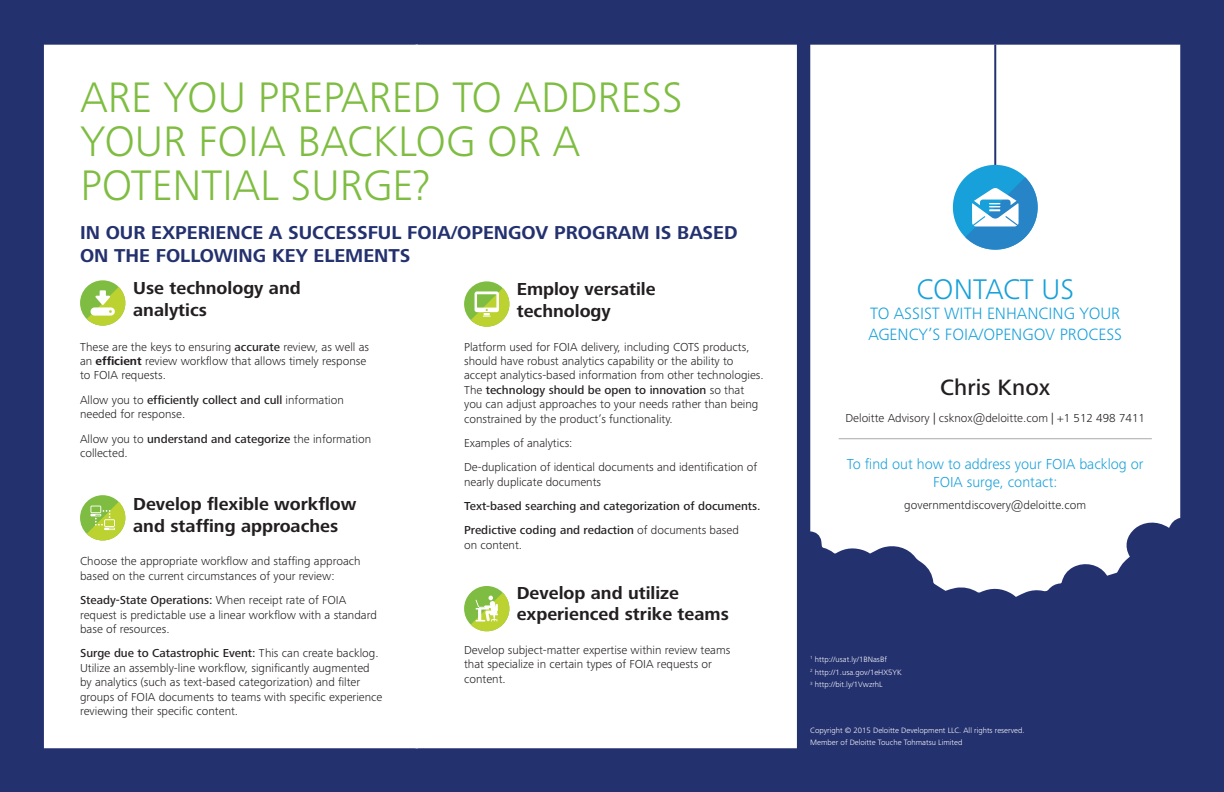
<style>
.page{position:relative;width:1224px;height:792px;background:#24316f}
.page>*{position:absolute;margin:0;border:0;box-sizing:border-box;transform-origin:0 0}
.t1{font:300 44.3px/44px "Frutiger Next Pro";color:#7ebd41}
.t2{font:300 29.5px "Frutiger Next Pro";letter-spacing:-.01em;color:#17a0da}
.t3{font:500 23px "Frutiger Next Pro";color:#231f20}
.t4{font:700 19.4px/23.2px "Frutiger Next Pro";color:#24316f}
.t5{font:700 18px/21.6px "Frutiger Next Pro";color:#231f20}
.t6{font:300 17px/20.4px "Frutiger Next Pro";color:#17a0da}
.t7{font:300 15px/18px "Frutiger Next Pro";color:#17a0da;text-align:center}
.t8{font:300 12px/14.4px "Frutiger Next Pro";color:#231f20}
.t9{font:500 12px/24.4px "Frutiger Next Pro";color:#231f20}
.t10{font:300 8px/12.6px "Frutiger Next Pro";color:#fff}
.s1{font-weight:500}
.s2{font-weight:700}
.s3{font-weight:300}
</style>
<div class="page">
<div style="left:44px;top:45px;width:372px;height:703px;background:#fff"></div>
<div style="left:810px;top:45px;width:370px;height:473px;background:#fff"></div>
<div style="left:416px;top:45px;width:381px;height:703px;background:#fff"></div>
<div style="left:80px;top:280px;width:45px;height:46px;background:#7ebd41;border-radius:50%"></div>
<svg style="left:87px;top:287px;width:41px;height:41px"></svg>
<div style="left:80px;top:495px;width:45px;height:45px;background:#7ebd41;border-radius:50%"></div>
<svg style="left:87px;top:502px;width:41px;height:41px"></svg>
<div style="left:464px;top:281px;width:45px;height:46px;background:#7ebd41;border-radius:50%"></div>
<svg style="left:471px;top:288px;width:41px;height:41px"></svg>
<div style="left:464px;top:586px;width:45px;height:45px;background:#7ebd41;border-radius:50%"></div>
<svg style="left:471px;top:593px;width:41px;height:40px"></svg>
<svg style="left:810px;top:518px;width:370px;height:79px"></svg>
<hr style="left:839px;top:438px;width:313px;height:1px;background:#a8a9ad">
<hr style="left:994px;top:45px;width:2px;height:122px;background:#24316f">
<div style="left:953px;top:165px;width:85px;height:85px;background:#17a0da;border-radius:50%"></div>
<svg style="left:965px;top:177px;width:77px;height:77px"></svg>
<h1 class="t1" style="left:81px;top:75px;width:604px">ARE YOU PREPARED TO ADDRESS<br>YOUR FOIA BACKLOG OR A<br>POTENTIAL SURGE?</h1>
<h3 class="t4" style="left:80px;top:221px;width:659px">IN OUR EXPERIENCE A SUCCESSFUL FOIA/OPENGOV PROGRAM IS BASED<br>ON THE FOLLOWING KEY ELEMENTS</h3>
<h3 class="t5" style="left:133px;top:278px;width:169px">Use technology and analytics</h3>
<p class="t8" style="left:80px;top:339px;width:291px">These are the keys to ensuring <span class="s1">accurate</span> review, as well as an <span class="s2">efficient</span> review workflow that allows timely response to FOIA requests.</p>
<p class="t8" style="left:80px;top:393px;width:265px">Allow you to <span class="s1">efficiently collect and cull</span> information needed for response.</p>
<p class="t8" style="left:80px;top:431px;width:293px">Allow you to <span class="s1">understand and categorize</span> the information collected.</p>
<h3 class="t5" style="left:133px;top:493px;width:225px">Develop flexible workflow and staffing approaches</h3>
<p class="t8" style="left:80px;top:554px;width:282px">Choose the appropriate workflow and staffing approach based on the current circumstances of your review:</p>
<p class="t8" style="left:80px;top:593px;width:298px"><span class="s1">Steady-State Operations:</span> When receipt rate of FOIA request is predictable use a linear workflow with a standard base of resources.</p>
<p class="t8" style="left:80px;top:646px;width:304px"><span class="s1">Surge due to Catastrophic Event:</span> This can create backlog.<br>Utilize an assembly-line workflow, significantly augmented by analytics (such as text-based categorization) and filter groups of FOIA documents to teams with specific experience reviewing their specific content.</p>
<h3 class="t5" style="left:517px;top:279px;width:140px">Employ versatile technology</h3>
<p class="t8" style="left:464px;top:339px;width:301px">Platform used for FOIA delivery, including COTS products, should have robust analytics capability or the ability to accept analytics-based information from other technologies.<br>The <span class="s1">technology should be open to innovation</span> so that you can adjust approaches to your needs rather than being constrained by the product’s functionality.</p>
<p class="t8" style="left:464px;top:431px;width:295px;line-height:24.4px">Examples of analytics:<br>De-duplication of identical documents and identification of</p>
<p class="t8" style="left:464px;top:475px;width:139px">nearly duplicate documents</p>
<p class="t9" style="left:464px;top:494px;width:298px">Text-based searching and categorization of documents.<br>Predictive coding and redaction <span class="s3">of documents based</span></p>
<p class="t8" style="left:464px;top:538px;width:60px">on content.</p>
<h3 class="t5" style="left:517px;top:582px;width:214px">Develop and utilize experienced strike teams</h3>
<p class="t8" style="left:464px;top:643px;width:268px">Develop subject-matter expertise within review teams that specialize in certain types of FOIA requests or content.</p>
<h2 class="t2" style="left:916px;top:272px;width:159px">CONTACT US</h2>
<h3 class="t6" style="left:868px;top:303px;width:255px">TO ASSIST WITH ENHANCING YOUR<br>AGENCY’S FOIA/OPENGOV PROCESS</h3>
<h3 class="t3" style="left:940px;top:374px;width:111px">Chris Knox</h3>
<p class="t8" style="left:845px;top:411px;width:301px">Deloitte Advisory | csknox@deloitte.com | +1 512 498 7411</p>
<p class="t7" style="left:847px;top:455px;width:298px">To find out how to address your FOIA backlog or<br>FOIA surge, contact:</p>
<p class="t8" style="left:904px;top:497px;width:183px">governmentdiscovery@deloitte.com</p>
<p class="t10" style="left:810px;top:653px;width:93px"><sup>1</sup> http://usat.ly/1BNasBf<br><sup>2</sup> http://1.usa.gov/1eHX5YK<br><sup>3</sup> http://bit.ly/1VwzrhL</p>
<p class="t10" style="left:810px;top:724px;width:216px">Copyright © 2015 Deloitte Development LLC. All rights reserved.<br>Member of Deloitte Touche Tohmatsu Limited</p>
</div>
